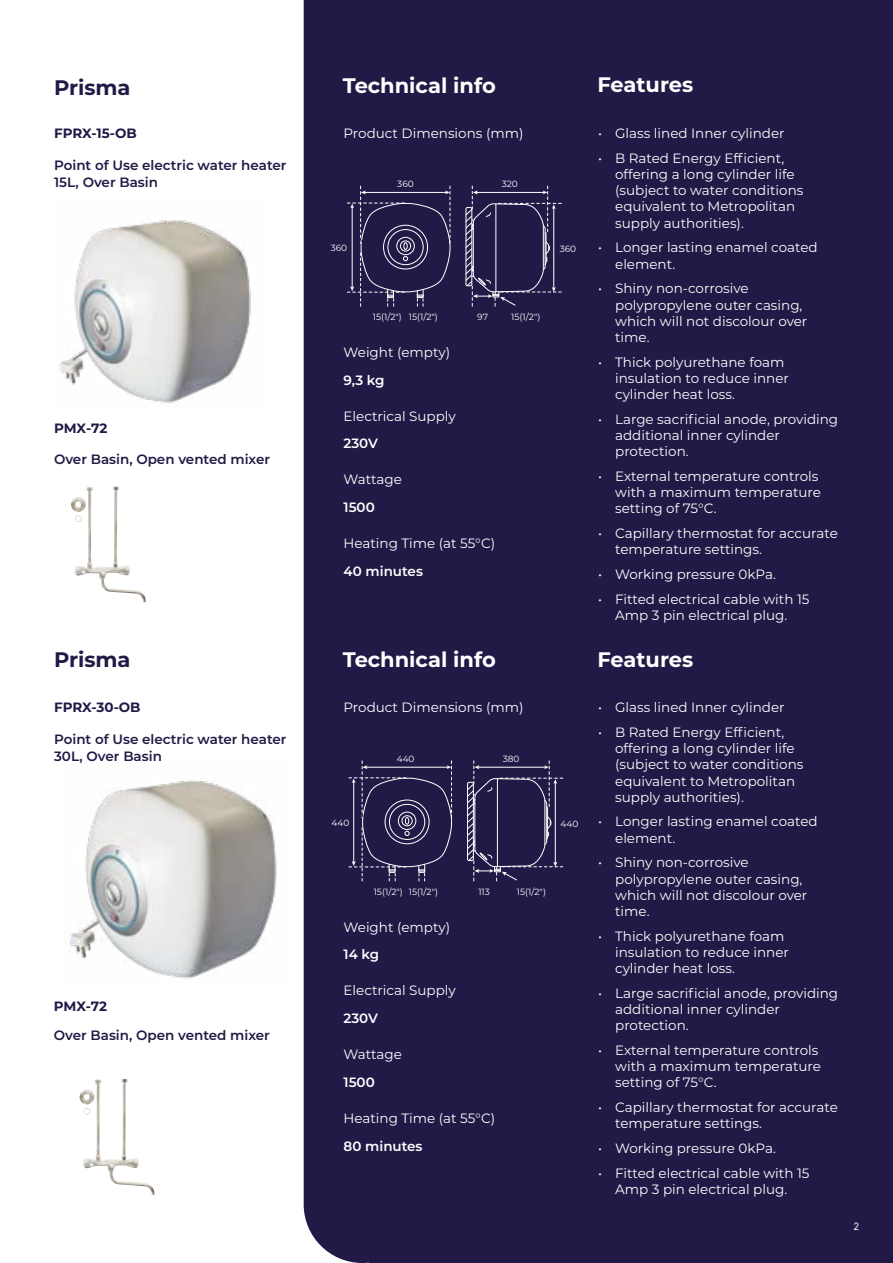
<style>
.page{position:relative;width:893px;height:1263px;background:#fff}
.page>*{position:absolute;margin:0;border:0;box-sizing:border-box;transform-origin:0 0}
.t1{font:700 21px "Montserrat";color:#fff}
.t2{font:700 21px "Montserrat";color:#221946}
.t3{font:13.5px/16.2px "Montserrat";color:#fff}
.t4{font:600 13.5px/16.2px "Montserrat";color:#221946}
.t5{font:600 13.5px "Montserrat";color:#fff}
.t6{font:700 13.5px "Montserrat";color:#221946}
.t7{font:10.5px "Electrolux Sans";color:#fff}
.t8{font:9px "Montserrat";color:#fff}
</style>
<div class="page">
<div style="left:304px;top:0;width:589px;height:1263px;background:#221946"></div>
<img style="left:70px;top:780px;width:207px;height:199px">
<img style="left:59px;top:220px;width:192px;height:183px">
<img style="left:71px;top:486px;width:75px;height:116px">
<img style="left:80px;top:1079px;width:75px;height:116px">
<svg style="left:465px;top:186px;width:96px;height:120px;background:#393159"></svg>
<svg style="left:347px;top:186px;width:104px;height:120px;background:#342c55"></svg>
<svg style="left:467px;top:761px;width:96px;height:120px;background:#3b335b"></svg>
<svg style="left:349px;top:761px;width:104px;height:120px;background:#342c55"></svg>
<h1 class="t2" style="left:54px;top:72px;width:78px">Prisma</h1>
<p class="t6" style="left:54px;top:124px;width:84px">FPRX-15-OB</p>
<p class="t4" style="left:54px;top:157px;width:234px">Point of Use electric water heater<br>15L, Over Basin</p>
<p class="t6" style="left:54px;top:419px;width:55px">PMX-72</p>
<p class="t4" style="left:54px;top:450px;width:218px">Over Basin, Open vented mixer</p>
<h1 class="t2" style="left:54px;top:644px;width:78px">Prisma</h1>
<p class="t6" style="left:54px;top:698px;width:88px">FPRX-30-OB</p>
<p class="t4" style="left:54px;top:731px;width:234px">Point of Use electric water heater<br>30L, Over Basin</p>
<p class="t6" style="left:54px;top:996px;width:55px">PMX-72</p>
<p class="t4" style="left:54px;top:1026px;width:218px">Over Basin, Open vented mixer</p>
<h1 class="t1" style="left:343px;top:70px;width:154px">Technical info</h1>
<p class="t3" style="left:344px;top:125px;width:181px">Product Dimensions (mm)</p>
<p class="t8" style="left:331px;top:242px;width:18px">360</p>
<p class="t8" style="left:397px;top:178px;width:18px">360</p>
<p class="t8" style="left:502px;top:178px;width:18px">320</p>
<p class="t8" style="left:560px;top:243px;width:18px">360</p>
<p class="t8" style="left:373px;top:311px;width:67px">15(1/2") 15(1/2")</p>
<p class="t8" style="left:477px;top:311px;width:12px">97</p>
<p class="t8" style="left:511px;top:311px;width:31px">15(1/2")</p>
<p class="t3" style="left:344px;top:343px;width:108px">Weight (empty)</p>
<p class="t5" style="left:344px;top:370px;width:42px">9,3 kg</p>
<p class="t3" style="left:344px;top:407px;width:114px">Electrical Supply</p>
<p class="t5" style="left:344px;top:434px;width:36px">230V</p>
<p class="t3" style="left:344px;top:471px;width:60px">Wattage</p>
<p class="t5" style="left:344px;top:498px;width:33px">1500</p>
<p class="t3" style="left:344px;top:535px;width:153px">Heating Time (at 55°C)</p>
<p class="t5" style="left:344px;top:562px;width:81px">40 minutes</p>
<h1 class="t1" style="left:343px;top:644px;width:154px">Technical info</h1>
<p class="t3" style="left:344px;top:699px;width:181px">Product Dimensions (mm)</p>
<p class="t8" style="left:332px;top:816px;width:19px">440</p>
<p class="t8" style="left:397px;top:753px;width:19px">440</p>
<p class="t8" style="left:503px;top:752px;width:18px">380</p>
<p class="t8" style="left:561px;top:818px;width:19px">440</p>
<p class="t8" style="left:374px;top:885px;width:66px">15(1/2") 15(1/2")</p>
<p class="t8" style="left:478px;top:886px;width:13px">113</p>
<p class="t8" style="left:517px;top:886px;width:31px">15(1/2")</p>
<p class="t3" style="left:344px;top:918px;width:108px">Weight (empty)</p>
<p class="t5" style="left:344px;top:945px;width:37px">14 kg</p>
<p class="t3" style="left:344px;top:982px;width:114px">Electrical Supply</p>
<p class="t5" style="left:344px;top:1009px;width:36px">230V</p>
<p class="t3" style="left:344px;top:1046px;width:60px">Wattage</p>
<p class="t5" style="left:344px;top:1072px;width:33px">1500</p>
<p class="t3" style="left:344px;top:1109px;width:153px">Heating Time (at 55°C)</p>
<p class="t5" style="left:344px;top:1136px;width:81px">80 minutes</p>
<h1 class="t1" style="left:597px;top:70px;width:97px">Features</h1>
<p class="t3" style="left:598px;top:125px;width:188px">• Glass lined Inner cylinder</p>
<p class="t3" style="left:615px;top:150px;width:190px;text-indent:-17px">• B Rated Energy Efficient, offering a long cylinder life (subject to water conditions equivalent to Metropolitan supply authorities).</p>
<p class="t3" style="left:615px;top:239px;width:204px;text-indent:-17px">• Longer lasting enamel coated element.</p>
<p class="t3" style="left:615px;top:280px;width:194px;text-indent:-17px">• Shiny non-corrosive polypropylene outer casing, which will not discolour over time.</p>
<p class="t3" style="left:615px;top:353px;width:175px;text-indent:-17px">• Thick polyurethane foam insulation to reduce inner cylinder heat loss.</p>
<p class="t3" style="left:615px;top:410px;width:225px;text-indent:-17px">• Large sacrificial anode, providing additional inner cylinder protection.</p>
<p class="t3" style="left:615px;top:467px;width:207px;text-indent:-17px">• External temperature controls with a maximum temperature setting of 75°C.</p>
<p class="t3" style="left:615px;top:525px;width:224px;text-indent:-17px">• Capillary thermostat for accurate temperature settings.</p>
<p class="t3" style="left:598px;top:565px;width:179px">• Working pressure 0kPa.</p>
<p class="t3" style="left:598px;top:590px;width:213px;text-align:center">• Fitted electrical cable with 15<br>Amp 3 pin electrical plug.</p>
<h1 class="t1" style="left:597px;top:644px;width:97px">Features</h1>
<p class="t3" style="left:598px;top:699px;width:188px">• Glass lined Inner cylinder</p>
<p class="t3" style="left:615px;top:723px;width:190px;text-indent:-17px">• B Rated Energy Efficient, offering a long cylinder life (subject to water conditions equivalent to Metropolitan supply authorities).</p>
<p class="t3" style="left:615px;top:813px;width:204px;text-indent:-17px">• Longer lasting enamel coated element.</p>
<p class="t3" style="left:615px;top:854px;width:194px;text-indent:-17px">• Shiny non-corrosive polypropylene outer casing, which will not discolour over time.</p>
<p class="t3" style="left:615px;top:927px;width:175px;text-indent:-17px">• Thick polyurethane foam insulation to reduce inner cylinder heat loss.</p>
<p class="t3" style="left:615px;top:984px;width:225px;text-indent:-17px">• Large sacrificial anode, providing additional inner cylinder protection.</p>
<p class="t3" style="left:615px;top:1041px;width:207px;text-indent:-17px">• External temperature controls with a maximum temperature setting of 75°C.</p>
<p class="t3" style="left:615px;top:1098px;width:224px;text-indent:-17px">• Capillary thermostat for accurate temperature settings.</p>
<p class="t3" style="left:598px;top:1139px;width:179px">• Working pressure 0kPa.</p>
<p class="t3" style="left:598px;top:1164px;width:213px;text-align:center">• Fitted electrical cable with 15<br>Amp 3 pin electrical plug.</p>
<p class="t7" style="left:854px;top:1219px;width:7px">2</p>
</div>
